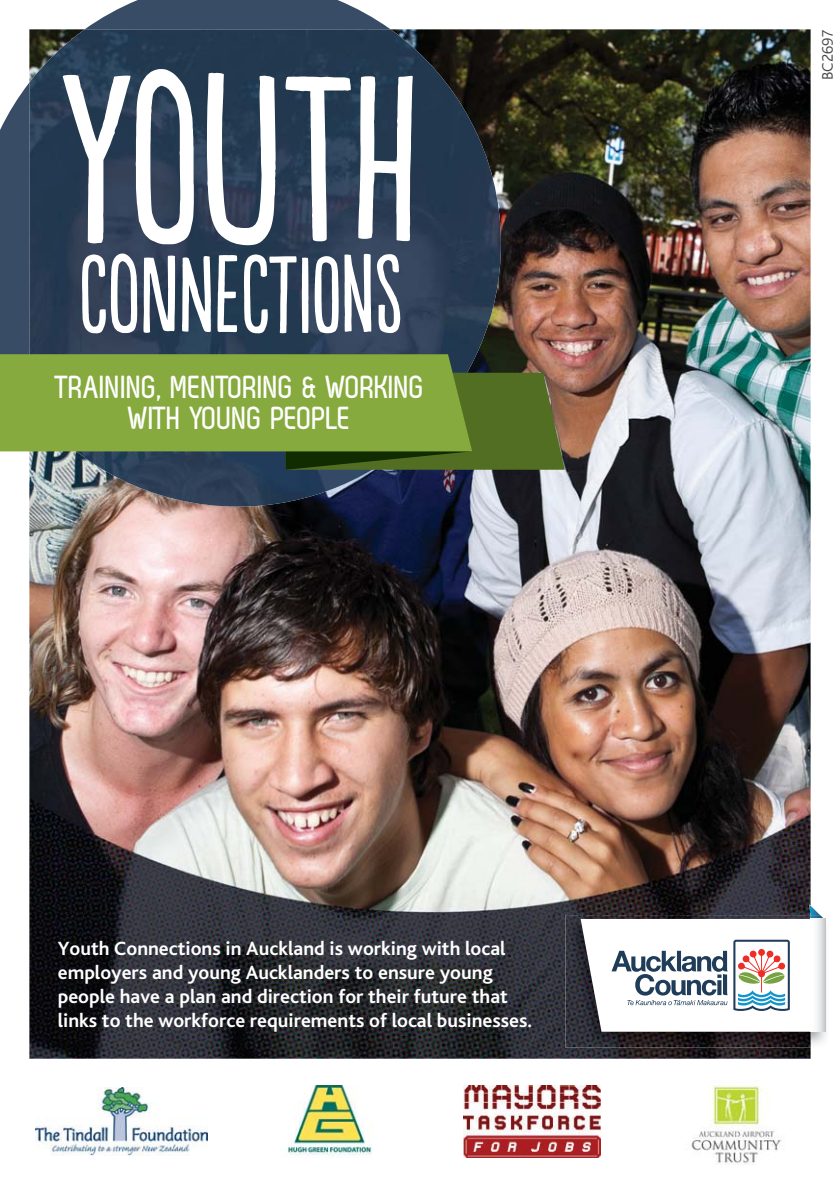
<style>
.page{position:relative;width:840px;height:1191px;background:#fff}
.page>*{position:absolute;margin:0;border:0;box-sizing:border-box;transform-origin:0 0}
.t1{font:225.8px "Populaire";color:#fff}
.t2{font:102.4px "Populaire";color:#fff}
.t3{font:700 31.8px/31.2px "Zag";color:#fff;text-align:center}
.t4{font:20px/24px "Auckland Council Bliss Bold";color:#fff}
.t5{font:16px "Auckland Council Bliss Light";color:#484749}
</style>
<div class="page">
<img style="left:29px;top:29px;width:781px;height:1029px">
<img style="left:565px;top:915px;width:261px;height:132px">
<svg style="left:580px;top:904px;width:245px;height:127px"></svg>
<svg style="left:810px;top:919px;width:15px;height:112px"></svg>
<img style="left:691px;top:1080px;width:91px;height:85px">
<img style="left:463px;top:1085px;width:137px;height:72px">
<img style="left:35px;top:1087px;width:172px;height:68px">
<img style="left:286px;top:1085px;width:87px;height:70px">
<svg style="left:0;top:0;width:390px;height:354px;fill:#394c66"></svg>
<img style="left:29px;top:29px;width:337px;height:477px">
<img style="left:366px;top:29px;width:134px;height:325px">
<img style="left:366px;top:470px;width:50px;height:5px">
<svg style="left:285px;top:354px;width:279px;height:116px;background:#4e6024"></svg>
<div style="left:0;top:354px;width:472px;height:97px;background:#87aa3e"></div>
<h1 class="t1" style="left:60px;top:36px;width:361px">YOUTH</h1>
<h2 class="t2" style="left:78px;top:238px;width:326px">CONNECTIONS</h2>
<h3 class="t3" style="left:54px;top:374px;width:372px">TRAINING, MENTORING &amp; WORKING<br>WITH YOUNG PEOPLE</h3>
<p class="t4" style="left:58px;top:937px;width:475px">Youth Connections in Auckland is working with local employers and young Aucklanders to ensure young people have a plan and direction for their future that links to the workforce requirements of local businesses.</p>
<p class="t5" style="left:818px;top:80px;width:52px;rotate:-90deg">BC2697</p>
</div>
